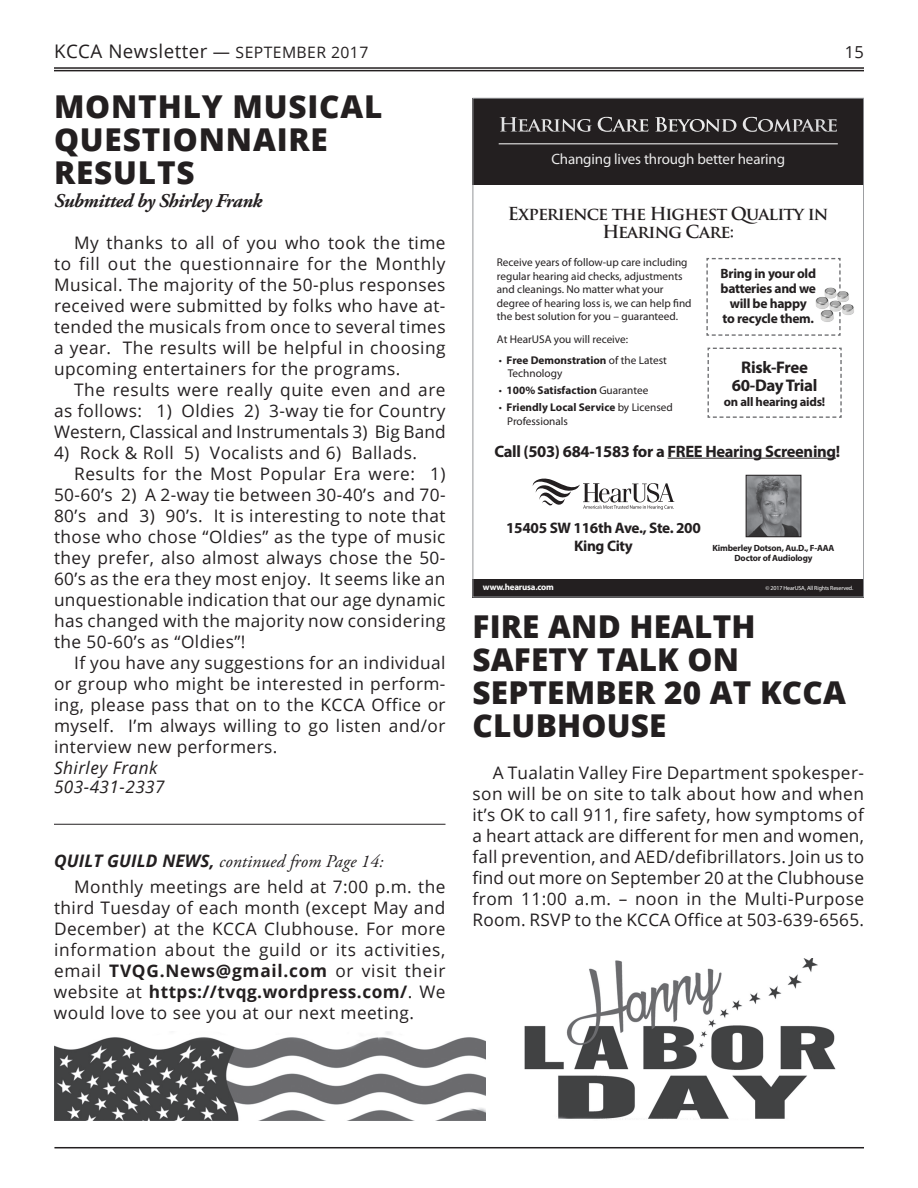
<style>
.page{position:relative;width:918px;height:1188px;background:#fff}
.page>*{position:absolute;margin:0;border:0;box-sizing:border-box;transform-origin:0 0}
.t1{font:800 31.5px/33px "Open Sans";letter-spacing:.005em;color:#231f20}
.t2{font:800 31.5px/33px "Open Sans";letter-spacing:.025em;color:#231f20}
.t3{font:italic 700 19.5px "Adobe Garamond Pro";letter-spacing:-.02em;color:#231f20}
.t4{font:700 19.2px "Trajan Pro";letter-spacing:-.05em;color:#fff;scale:1.08 1}
.t5{font:18.75px "Open Sans";letter-spacing:.025em;color:#231f20}
.t6{font:italic 18px "Adobe Garamond Pro";letter-spacing:.005em;color:#231f20}
.t7{font:700 17.4px/18.8px "Trajan Pro";letter-spacing:-.05em;color:#231f20;text-align:center}
.t8{font:17.25px/21px "Open Sans";letter-spacing:.025em;color:#231f20;text-align:justify}
.t9{font:italic 17.25px/19.5px "Open Sans";letter-spacing:.025em;color:#231f20}
.t10{font:700 16.95px/17.5px "Myriad Pro";letter-spacing:-.02em;color:#231f20;text-align:center}
.t11{font:700 16.5px "Myriad Pro";letter-spacing:-.02em;color:#231f20}
.t12{font:16.5px "Open Sans";color:#231f20}
.t13{font:700 15.3px/18.1px "Myriad Pro";letter-spacing:-.02em;color:#231f20;text-align:center}
.t14{font:15px "Myriad Pro";letter-spacing:-.01em;color:#fff}
.t15{font:700 13.5px/15px "Myriad Pro";letter-spacing:-.02em;color:#231f20;text-align:center}
.t16{font:700 12.6px "Myriad Pro";letter-spacing:-.02em;color:#231f20}
.t17{font:11.25px/13.5px "Myriad Pro";color:#231f20}
.t18{font:700 11.25px "Myriad Pro";color:#231f20}
.t19{font:9px "Helvetica";color:#000}
.t20{font:700 9px/10.5px "Myriad Pro";letter-spacing:-.02em;color:#231f20;text-align:center}
.t21{font:700 9px "Myriad Pro";letter-spacing:-.02em;color:#fff}
.t22{font:6px "Myriad Pro";letter-spacing:-.02em;color:#fff}
.s1{font-size:17.25px}
.s2{font-size:15.75px}
.s3{font-weight:700}
.s4{font-weight:400}
.s5{font-family:"Open Sans";font-weight:700;font-size:17.25px}
</style>
<div class="page">
<hr style="left:54px;top:1147px;width:810px;height:1px;background:#231f20">
<hr style="left:54px;top:67px;width:810px;height:2px;background:#231f20">
<hr style="left:54px;top:70px;width:810px;height:1px;background:#231f20">
<svg style="left:706px;top:258px;width:135px;height:78px"></svg>
<svg style="left:707px;top:347px;width:135px;height:71px"></svg>
<div style="left:472px;top:579px;width:392px;height:18px;background:#231f20"></div>
<hr style="left:668px;top:458px;width:168px;height:1px;background:#231f20">
<svg style="left:532px;top:478px;width:142px;height:32px"></svg>
<div style="left:472px;top:101px;width:392px;height:86px;background:#231f20"></div>
<hr style="left:499px;top:143px;width:339px;height:1px;background:#fff">
<img style="left:814px;top:288px;width:35px;height:25px">
<img style="left:819px;top:300px;width:35px;height:25px">
<img style="left:748px;top:477px;width:51px;height:58px">
<div style="left:746px;top:475px;width:55px;height:62px;border:1px solid #231f20"></div>
<hr style="left:54px;top:824px;width:392px;height:1px;background:#231f20">
<img style="left:54px;top:1032px;width:432px;height:88px">
<img style="left:524px;top:958px;width:312px;height:161px">
<p class="t5" style="left:54px;top:38px;width:316px">KCCA Newsletter <span class="s1">—</span> <span class="s2">SEPTEMBER 2017</span></p>
<p class="t12" style="left:845px;top:41px;width:21px">15</p>
<h1 class="t2" style="left:54px;top:89px;width:330px">MONTHLY MUSICAL<br>QUESTIONNAIRE<br>RESULTS</h1>
<p class="t3" style="left:54px;top:189px;width:210px">Submitted by Shirley Frank</p>
<p class="t8" style="left:54px;top:232px;width:393px;text-indent:20px">My thanks to all of you who took the time to fill out the questionnaire for the Monthly Musical. The majority of the 50-plus responses received were submitted by folks who have at&shy;tended the musicals from once to several times a year. The results will be helpful in choosing upcoming entertainers for the programs.</p>
<p class="t8" style="left:54px;top:378px;width:393px;text-indent:20px">The results were really quite even and are as follows: 1) Oldies 2) 3-way tie for Country Western, Classical and Instrumentals 3) Big Band</p>
<p class="t8" style="left:54px;top:441px;width:365px">4) Rock &amp; Roll 5) Vocalists and 6) Ballads.</p>
<p class="t8" style="left:74px;top:462px;width:373px">Results for the Most Popular Era were: 1)</p>
<p class="t8" style="left:54px;top:483px;width:393px">50-60’s 2) A 2-way tie between 30-40’s and 70-</p>
<p class="t8" style="left:54px;top:504px;width:393px">80’s and 3) 90’s. It is interesting to note that</p>
<p class="t8" style="left:54px;top:525px;width:393px">those who chose “Oldies” as the type of music</p>
<p class="t8" style="left:54px;top:546px;width:393px">they prefer, also almost always chose the 50-</p>
<p class="t8" style="left:54px;top:567px;width:393px">60’s as the era they most enjoy. It seems like an</p>
<p class="t8" style="left:54px;top:588px;width:393px">unquestionable indication that our age dynamic</p>
<p class="t8" style="left:54px;top:609px;width:393px">has changed with the majority now considering</p>
<p class="t8" style="left:54px;top:630px;width:193px">the 50-60’s as “Oldies”!</p>
<p class="t8" style="left:74px;top:651px;width:373px">If you have any suggestions for an individual</p>
<p class="t8" style="left:54px;top:672px;width:393px">or group who might be interested in perform-</p>
<p class="t8" style="left:54px;top:693px;width:393px">ing, please pass that on to the KCCA Office or</p>
<p class="t8" style="left:54px;top:714px;width:393px">myself. I’m always willing to go listen and/or</p>
<p class="t8" style="left:54px;top:735px;width:225px">interview new performers.</p>
<p class="t9" style="left:54px;top:757px;width:112px">Shirley Frank<br>503-431-2337</p>
<p class="t4" style="left:498px;top:113px;width:316px">Hearing Care Beyond Compare</p>
<p class="t14" style="left:551px;top:150px;width:235px">Changing lives through better hearing</p>
<p class="t7" style="left:508px;top:204px;width:322px">Experience the Highest Quality in<br>Hearing Care:</p>
<p class="t17" style="left:497px;top:256px;width:196px">Receive years of follow-up care including regular hearing aid checks, adjustments and cleanings. No matter what your degree of hearing loss is, we can help find the best solution for you – guaranteed.</p>
<p class="t17" style="left:497px;top:333px;width:133px">At HearUSA you will receive:</p>
<p class="t15" style="left:721px;top:266px;width:97px">Bring in your old batteries and we will be happy<br>to recycle them.</p>
<p class="t17" style="left:508px;top:353px;width:161px;text-indent:-9px">• <span class="s3">Free Demonstration</span> of the Latest<br>Technology</p>
<p class="t18" style="left:499px;top:383px;width:151px"><span class="s4">•</span> 100% Satisfaction <span class="s4">Guarantee</span></p>
<p class="t17" style="left:507px;top:401px;width:167px;text-indent:-9px">• <span class="s3">Friendly Local Service</span> by Licensed<br>Professionals</p>
<p class="t10" style="left:732px;top:358px;width:87px">Risk-Free<br>60-Day Trial</p>
<p class="t16" style="left:724px;top:393px;width:103px">on all hearing aids!</p>
<p class="t11" style="left:494px;top:440px;width:347px">Call (503) 684-1583 for a FREE Hearing Screening!</p>
<p class="t13" style="left:506px;top:518px;width:196px">15405 SW 116th Ave., Ste. 200<br>King City</p>
<p class="t21" style="left:483px;top:581px;width:73px">www.hearusa.com</p>
<p class="t22" style="left:766px;top:585px;width:89px">© 2017 HearUSA, All Rights Reserved.</p>
<p class="t20" style="left:713px;top:542px;width:124px">Kimberley Dotson, Au.D., F-AAA<br>Doctor of Audiology</p>
<h1 class="t1" style="left:472px;top:609px;width:375px">FIRE AND HEALTH<br>SAFETY TALK ON<br>SEPTEMBER 20 AT KCCA<br>CLUBHOUSE</h1>
<p class="t8" style="left:472px;top:762px;width:393px;text-indent:20px">A Tualatin Valley Fire Department spokesper&shy;son will be on site to talk about how and when it’s OK to call 911, fire safety, how symptoms of a heart attack are different for men and women, fall prevention, and AED/defibrillators. Join us to find out more on September 20 at the Clubhouse from 11:00 a.m. – noon in the Multi-Purpose Room. RSVP to the KCCA Office at 503-639-6565.</p>
<p class="t19" style="left:441px;top:628px;width:352px">170201 HearUSA TotalCare Ad_King City Portland_3.625x4.625 to run 0-00_01.indd 1</p>
<p class="t6" style="left:54px;top:851px;width:331px"><span class="s5">QUILT GUILD NEWS,</span> continued from Page 14:</p>
<p class="t8" style="left:54px;top:876px;width:393px;text-indent:20px">Monthly meetings are held at 7:00 p.m. the third Tuesday of each month (except May and December) at the KCCA Clubhouse. For more information about the guild or its activities, email <span class="s3">TVQG.News@gmail.com</span> or visit their website at <span class="s3">https://tvqg.wordpress.com/</span>. We would love to see you at our next meeting.</p>
</div>
